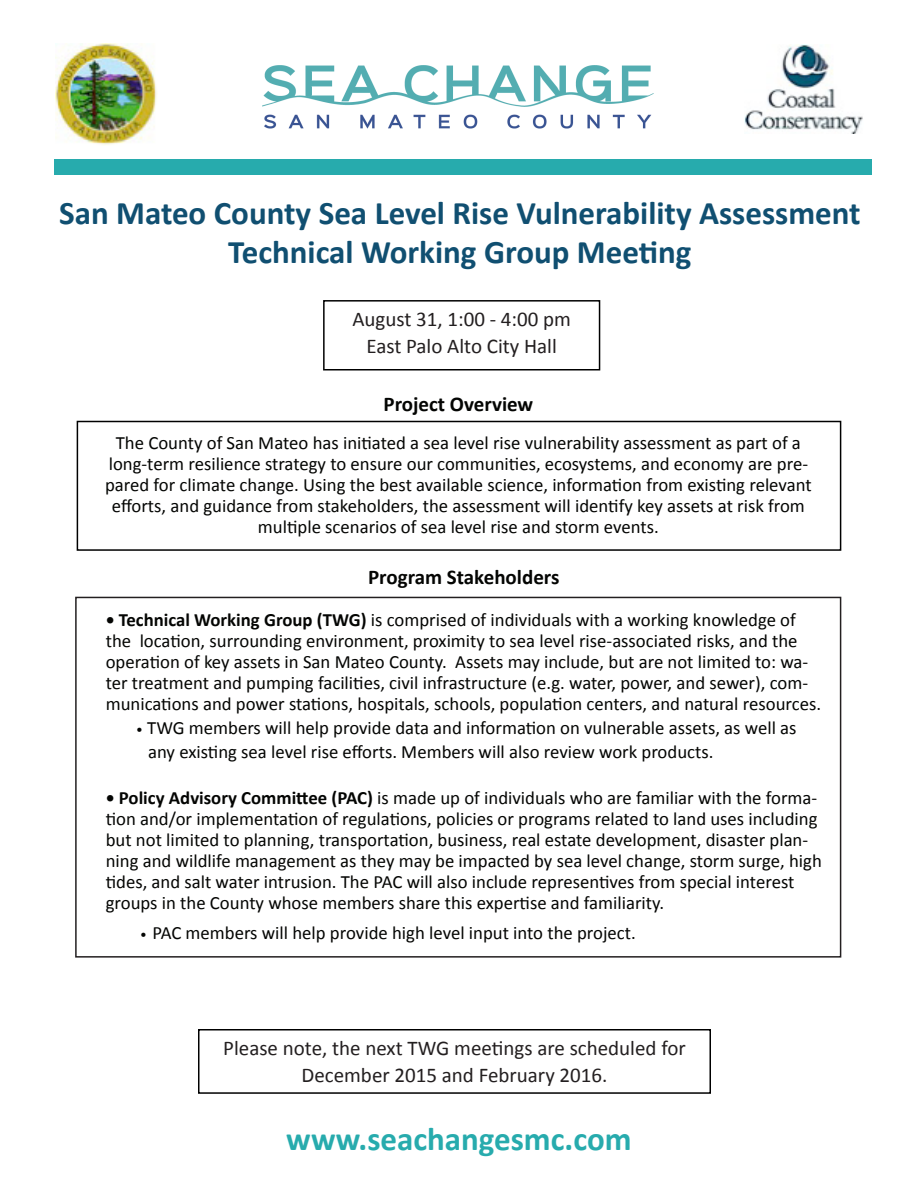
<style>
.page{position:relative;width:918px;height:1188px;background:#fff}
.page>*{position:absolute;margin:0;border:0;box-sizing:border-box;transform-origin:0 0}
.t1{font:700 33px "Calibri";color:#104f71}
.t2{font:700 33px "Calibri";color:#27abad}
.t3{font:21px "Calibri";color:#231f20}
.t4{font:700 21px "Calibri";color:#040503}
.t5{font:18.75px/21px "Calibri";color:#040503}
.s1{font-weight:700;font-size:18px}
.s2{font-weight:700}
.s3{font-size:13.5px}
</style>
<div class="page">
<img style="left:55px;top:43px;width:102px;height:102px">
<img style="left:744px;top:45px;width:119px;height:89px">
<div style="left:54px;top:160px;width:817px;height:15px;background:#27abad"></div>
<div style="left:323px;top:300px;width:277px;height:70px;border:2px solid #000"></div>
<img style="left:262px;top:65px;width:392px;height:64px">
<div style="left:77px;top:421px;width:764px;height:130px;border:2px solid #000"></div>
<div style="left:75px;top:597px;width:766px;height:361px;border:2px solid #231f20"></div>
<div style="left:198px;top:1029px;width:513px;height:65px;border:2px solid #000"></div>
<p class="t1" style="left:59px;top:192px;width:803px">San Mateo County Sea Level Rise Vulnerability Assessment</p>
<p class="t1" style="left:228px;top:232px;width:465px">Technical Working Group Meeting</p>
<p class="t3" style="left:352px;top:306px;width:220px">August 31, 1:00 - 4:00 pm</p>
<p class="t3" style="left:366px;top:333px;width:192px">East Palo Alto City Hall</p>
<p class="t4" style="left:383px;top:391px;width:151px">Project Overview</p>
<p class="t5" style="left:105px;top:431px;width:708px;text-align:center">The County of San Mateo has initiated a sea level rise vulnerability assessment as part of a long-term resilience strategy to ensure our communities, ecosystems, and economy are pre&shy;pared for climate change. Using the best available science, information from existing relevant efforts, and guidance from stakeholders, the assessment will identify key assets at risk from multiple scenarios of sea level rise and storm events.</p>
<p class="t4" style="left:368px;top:564px;width:193px">Program Stakeholders</p>
<p class="t5" style="left:106px;top:608px;width:717px"><span class="s1">•</span> <span class="s2">Technical Working Group (TWG)</span> is comprised of individuals with a working knowledge of the location, surrounding environment, proximity to sea level rise-associated risks, and the operation of key assets in San Mateo County. Assets may include, but are not limited to: wa&shy;ter treatment and pumping facilities, civil infrastructure (e.g. water, power, and sewer), com&shy;munications and power stations, hospitals, schools, population centers, and natural resources.</p>
<p class="t5" style="left:148px;top:715px;width:650px;line-height:24px;text-indent:-12px"><span class="s3">•</span> TWG members will help provide data and information on vulnerable assets, as well as any existing sea level rise efforts. Members will also review work products.</p>
<p class="t5" style="left:106px;top:787px;width:718px"><span class="s1">•</span> <span class="s2">Policy Advisory Committee (PAC)</span> is made up of individuals who are familiar with the forma&shy;tion and/or implementation of regulations, policies or programs related to land uses including but not limited to planning, transportation, business, real estate development, disaster plan&shy;ning and wildlife management as they may be impacted by sea level change, storm surge, high tides, and salt water intrusion. The PAC will also include representives from special interest groups in the County whose members share this expertise and familiarity.</p>
<p class="t5" style="left:140px;top:922px;width:497px"><span class="s3">•</span> PAC members will help provide high level input into the project.</p>
<p class="t3" style="left:223px;top:1035px;width:464px">Please note, the next TWG meetings are scheduled for</p>
<p class="t3" style="left:301px;top:1062px;width:308px">December 2015 and February 2016.</p>
<p class="t2" style="left:286px;top:1118px;width:347px">www.seachangesmc.com</p>
</div>
